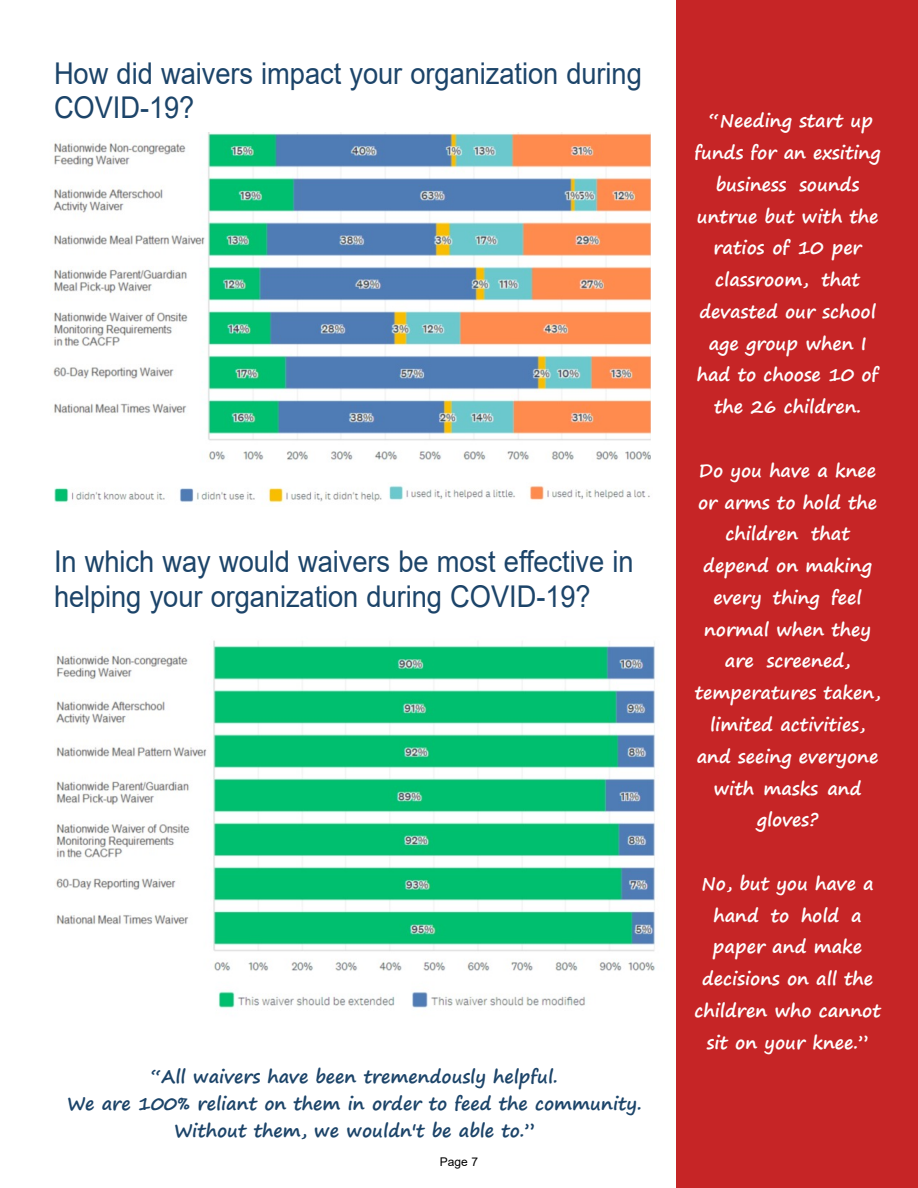
<style>
.page{position:relative;width:918px;height:1188px;background:#fff}
.page>*{position:absolute;margin:0;border:0;box-sizing:border-box;transform-origin:0 0}
.t1{font:30px/34.3px "Arial";letter-spacing:-.005em;color:#1c4469;scale:.91 1}
.t2{font:700 18px/31.8px "Segoe Print";color:#fefefe;text-align:center}
.t3{font:700 18px/27px "Segoe Print";color:#1c4469;text-align:center}
.t4{font:12px "Arial";color:#000}
</style>
<div class="page">
<img style="left:52px;top:132px;width:599px;height:330px">
<div style="left:676px;top:0;width:242px;height:1188px;background:#c62526"></div>
<img style="left:54px;top:485px;width:596px;height:18px">
<img style="left:55px;top:640px;width:600px;height:368px">
<h1 class="t1" style="left:54px;top:59px;width:648px">How did waivers impact your organization during<br>COVID-19?</h1>
<h1 class="t1" style="left:54px;top:548px;width:639px">In which way would waivers be most effective in helping your organization during COVID-19?</h1>
<p class="t3" style="left:67px;top:1065px;width:576px">“All waivers have been tremendously helpful.<br>We are 100% reliant on them in order to feed the community.<br>Without them, we wouldn't be able to.”</p>
<p class="t4" style="left:440px;top:1154px;width:40px">Page 7</p>
<p class="t2" style="left:694px;top:106px;width:188px">“Needing start up funds for an exsiting business sounds untrue but with the ratios of 10 per classroom, that devasted our school age group when I had to choose 10 of the 26 children.</p>
<p class="t2" style="left:695px;top:456px;width:187px">Do you have a knee or arms to hold the children that depend on making every thing feel normal when they are screened, temperatures taken, limited activities, and seeing everyone with masks and gloves?</p>
<p class="t2" style="left:694px;top:869px;width:188px">No, but you have a hand to hold a paper and make decisions on all the children who cannot sit on your knee.”</p>
</div>
